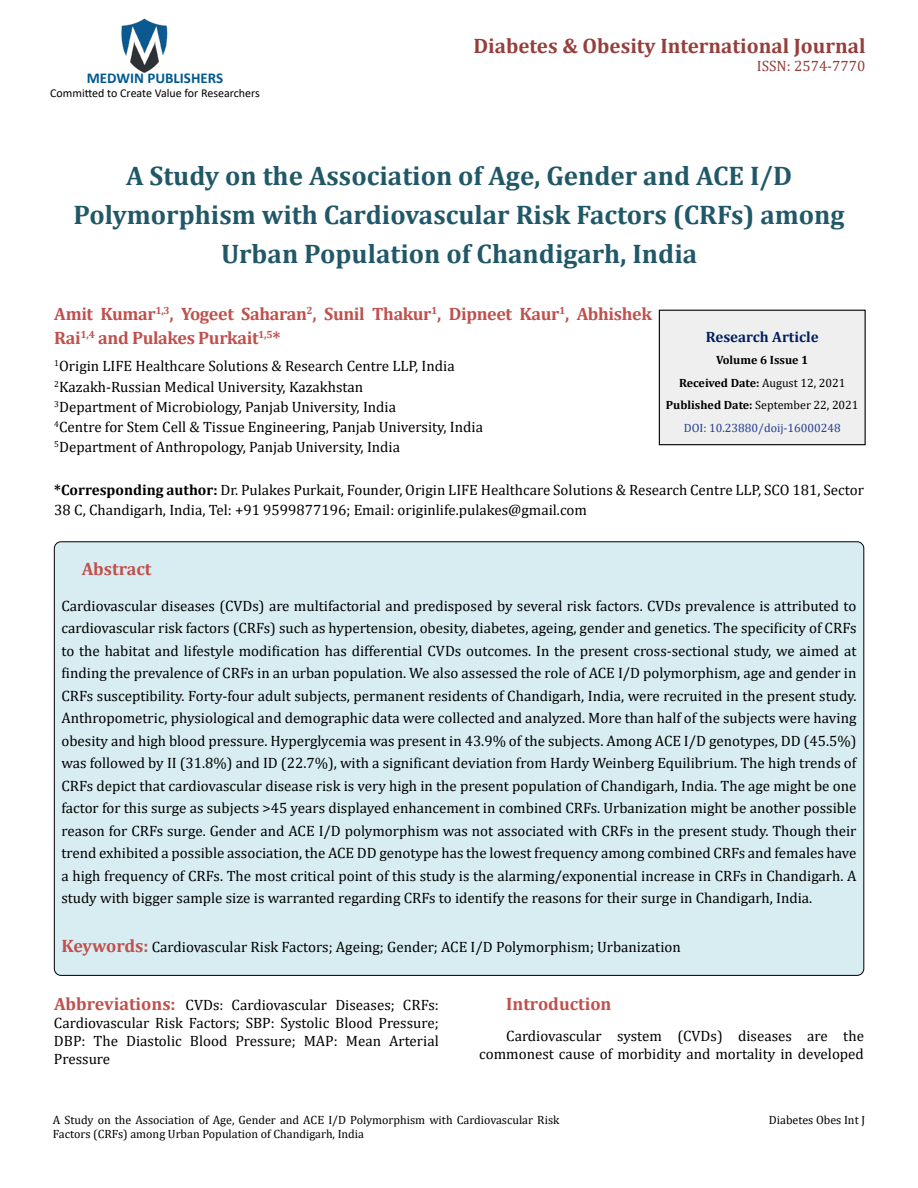
<style>
.page{position:relative;width:918px;height:1188px;background:#fff}
.page>*{position:absolute;margin:0;border:0;box-sizing:border-box;transform-origin:0 0}
.t1{font:700 27px/39px "Cambria";color:#215868;text-align:center}
.t2{font:700 21px "Cambria";color:#953f3c}
.t3{font:700 18px/24px "Cambria";letter-spacing:-.02em;color:#c0504d}
.t4{font:700 18px "Cambria";color:#c0504d}
.t5{font:15px/22.5px "Cambria";color:#000}
.t6{font:700 15px "Calibri";color:#005991}
.t7{font:700 15px "Cambria";color:#002060}
.t8{font:15px "Cambria";color:#953f3c}
.t9{font:12px/14.4px "Cambria";color:#000}
.t10{font:700 12px/22.5px "Cambria";color:#000;text-align:center}
.t11{font:12px "Calibri";color:#000}
.s1{font-weight:700}
.s2{font-weight:400}
.s3{font-weight:400;color:#25408f}
.s4{font-weight:700;font-size:18px;color:#c0504d}
</style>
<div class="page">
<img style="left:121px;top:18px;width:47px;height:55px">
<div style="left:659px;top:310px;width:206px;height:135px;background:#efefef"></div>
<div style="left:659px;top:310px;width:207px;height:135px;border:1px solid #000"></div>
<div style="left:54px;top:542px;width:810px;height:433px;background:#d8edf2;border-radius:7px"></div>
<p class="t6" style="left:87px;top:67px;width:138px">MEDWIN PUBLISHERS</p>
<p class="t11" style="left:50px;top:85px;width:211px">Committed to Create Value for Researchers</p>
<h2 class="t2" style="left:473px;top:31px;width:394px">Diabetes &amp; Obesity International Journal</h2>
<p class="t8" style="left:757px;top:57px;width:110px">ISSN: 2574-7770</p>
<h1 class="t1" style="left:74px;top:156px;width:773px">A Study on the Association of Age, Gender and ACE I/D<br>Polymorphism with Cardiovascular Risk Factors (CRFs) among<br>Urban Population of Chandigarh, India</h1>
<p class="t3" style="left:54px;top:302px;width:599px">Amit Kumar<sup>1,3</sup>, Yogeet Saharan<sup>2</sup>, Sunil Thakur<sup>1</sup>, Dipneet Kaur<sup>1</sup>, Abhishek<br>Rai<sup>1,4</sup> and Pulakes Purkait<sup>1,5</sup>*</p>
<p class="t5" style="left:54px;top:356px;width:430px;line-height:20.2px"><sup>1</sup>Origin LIFE Healthcare Solutions &amp; Research Centre LLP, India <sup>2</sup>Kazakh-Russian Medical University, Kazakhstan<br><sup>3</sup>Department of Microbiology, Panjab University, India<br><sup>4</sup>Centre for Stem Cell &amp; Tissue Engineering, Panjab University, India <sup>5</sup>Department of Anthropology, Panjab University, India</p>
<p class="t5" style="left:54px;top:480px;width:811px;line-height:20.2px"><span class="s1">*Corresponding author:</span> Dr. Pulakes Purkait, Founder, Origin LIFE Healthcare Solutions &amp; Research Centre LLP, SCO 181, Sector<br>38 C, Chandigarh, India, Tel: +91 9599877196; Email: originlife.pulakes@gmail.com</p>
<p class="t7" style="left:706px;top:326px;width:114px">Research Article</p>
<p class="t10" style="left:666px;top:349px;width:194px">Volume 6 Issue 1<br>Received Date: <span class="s2">August 12, 2021<br></span>Published Date: <span class="s2">September 22, 2021<br></span><span class="s3">DOI: 10.23880/doij-16000248</span></p>
<p class="t4" style="left:82px;top:556px;width:71px">Abstract</p>
<p class="t5" style="left:61px;top:594px;width:797px;text-align:justify">Cardiovascular diseases (CVDs) are multifactorial and predisposed by several risk factors. CVDs prevalence is attributed to cardiovascular risk factors (CRFs) such as hypertension, obesity, diabetes, ageing, gender and genetics. The specificity of CRFs to the habitat and lifestyle modification has differential CVDs outcomes. In the present cross-sectional study, we aimed at finding the prevalence of CRFs in an urban population. We also assessed the role of ACE I/D polymorphism, age and gender in CRFs susceptibility. Forty-four adult subjects, permanent residents of Chandigarh, India, were recruited in the present study.<br>Anthropometric, physiological and demographic data were collected and analyzed. More than half of the subjects were having obesity and high blood pressure. Hyperglycemia was present in 43.9% of the subjects. Among ACE I/D genotypes, DD (45.5%) was followed by II (31.8%) and ID (22.7%), with a significant deviation from Hardy Weinberg Equilibrium. The high trends of CRFs depict that cardiovascular disease risk is very high in the present population of Chandigarh, India. The age might be one factor for this surge as subjects &gt;45 years displayed enhancement in combined CRFs. Urbanization might be another possible reason for CRFs surge. Gender and ACE I/D polymorphism was not associated with CRFs in the present study. Though their trend exhibited a possible association, the ACE DD genotype has the lowest frequency among combined CRFs and females have a high frequency of CRFs. The most critical point of this study is the alarming/exponential increase in CRFs in Chandigarh. A study with bigger sample size is warranted regarding CRFs to identify the reasons for their surge in Chandigarh, India.</p>
<p class="t5" style="left:61px;top:936px;width:621px"><span class="s4">Keywords:</span> Cardiovascular Risk Factors; Ageing; Gender; ACE I/D Polymorphism; Urbanization</p>
<p class="t5" style="left:54px;top:996px;width:386px;line-height:18px;text-align:justify"><span class="s4">Abbreviations:</span> CVDs: Cardiovascular Diseases; CRFs:<br>Cardiovascular Risk Factors; SBP: Systolic Blood Pressure; DBP: The Diastolic Blood Pressure; MAP: Mean Arterial Pressure</p>
<p class="t4" style="left:506px;top:991px;width:107px">Introduction</p>
<p class="t5" style="left:479px;top:1027px;width:386px;line-height:18px;text-align:right">Cardiovascular system (CVDs) diseases are the commonest cause of morbidity and mortality in developed</p>
<p class="t9" style="left:53px;top:1113px;width:508px">A Study on the Association of Age, Gender and ACE I/D Polymorphism with Cardiovascular Risk<br>Factors (CRFs) among Urban Population of Chandigarh, India</p>
<p class="t9" style="left:769px;top:1113px;width:98px">Diabetes Obes Int J</p>
</div>
